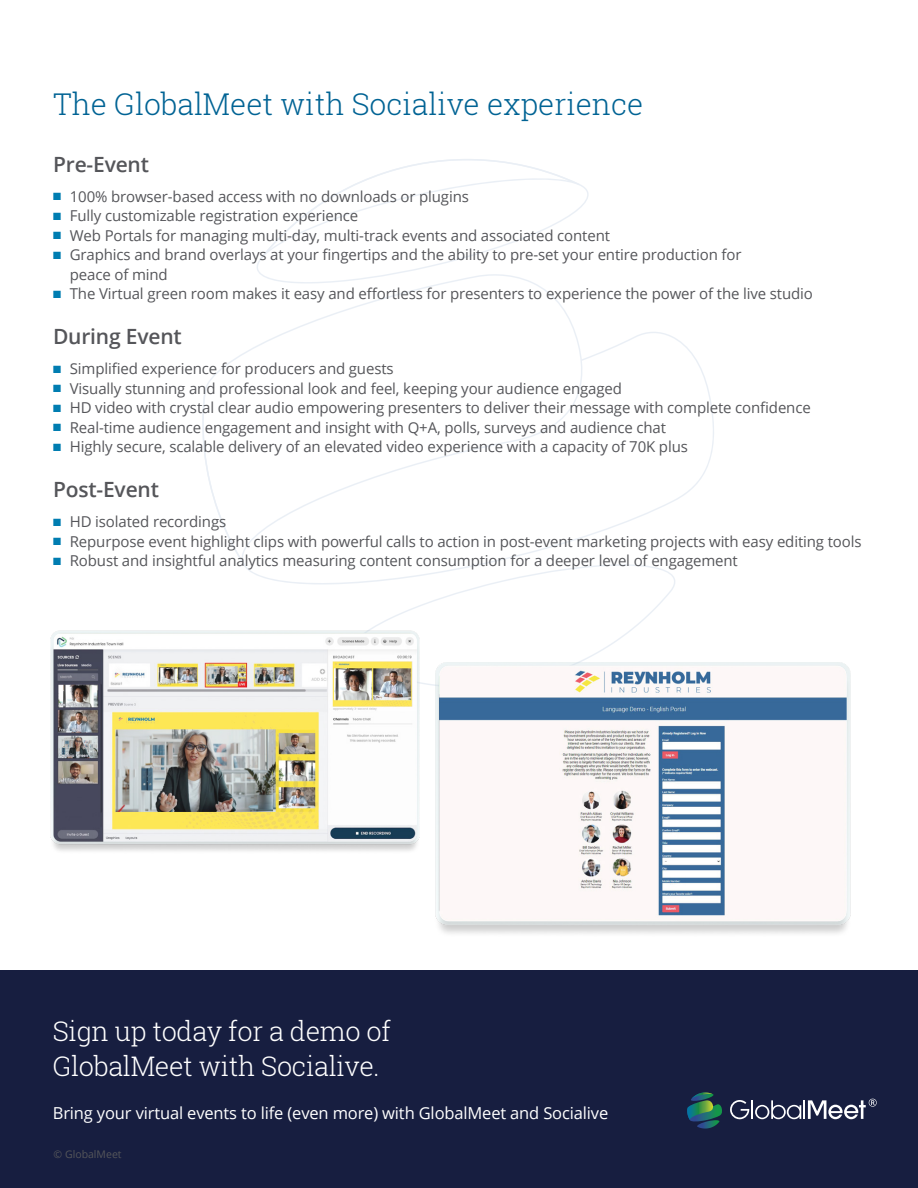
<style>
.page{position:relative;width:918px;height:1188px;background:#fff}
.page>*{position:absolute;margin:0;border:0;box-sizing:border-box;transform-origin:0 0}
.t1{font:300 30px "Roboto Slab";color:#006394}
.t2{font:300 27px/34.5px "Roboto Slab";letter-spacing:-.01em;color:#fff}
.t3{font:600 21px "Open Sans";letter-spacing:-.01em;color:#55565a}
.t4{font:16.5px "Open Sans";letter-spacing:-.01em;color:#fff}
.t5{font:15px/19.5px "Open Sans";letter-spacing:-.01em;color:#55565a}
.t6{font:10.5px "Open Sans";color:#55565a}
.s1{color:#007db1}
</style>
<div class="page">
<svg style="left:244px;top:332px;width:470px;height:253px"></svg>
<svg style="left:346px;top:564px;width:330px;height:73px"></svg>
<svg style="left:202px;top:284px;width:383px;height:282px"></svg>
<svg style="left:257px;top:159px;width:332px;height:125px"></svg>
<img style="left:50px;top:617px;width:381px;height:234px">
<img style="left:414px;top:637px;width:437px;height:297px">
<div style="left:0;top:970px;width:918px;height:218px;background:#171e40"></div>
<svg style="left:687px;top:1092px;width:35px;height:37px"></svg>
<svg style="left:730px;top:1099px;width:147px;height:21px"></svg>
<h1 class="t1" style="left:53px;top:84px;width:592px">The GlobalMeet with Socialive experience</h1>
<h3 class="t3" style="left:53px;top:150px;width:97px">Pre-Event</h3>
<p class="t5" style="left:53px;top:186px;width:417px"><span class="s1">■</span> 100% browser-based access with no downloads or plugins</p>
<p class="t5" style="left:53px;top:206px;width:307px"><span class="s1">■</span> Fully customizable registration experience</p>
<p class="t5" style="left:53px;top:225px;width:558px"><span class="s1">■</span> Web Portals for managing multi-day, multi-track events and associated content</p>
<p class="t5" style="left:70px;top:245px;width:673px;text-indent:-17px"><span class="s1">■</span> Graphics and brand overlays at your fingertips and the ability to pre-set your entire production for peace of mind</p>
<p class="t5" style="left:53px;top:284px;width:761px"><span class="s1">■</span> The Virtual green room makes it easy and effortless for presenters to experience the power of the live studio</p>
<h3 class="t3" style="left:53px;top:322px;width:130px">During Event</h3>
<p class="t5" style="left:53px;top:359px;width:342px"><span class="s1">■</span> Simplified experience for producers and guests</p>
<p class="t5" style="left:53px;top:378px;width:570px"><span class="s1">■</span> Visually stunning and professional look and feel, keeping your audience engaged</p>
<p class="t5" style="left:53px;top:398px;width:759px"><span class="s1">■</span> HD video with crystal clear audio empowering presenters to deliver their message with complete confidence</p>
<p class="t5" style="left:53px;top:417px;width:615px"><span class="s1">■</span> Real-time audience engagement and insight with Q+A, polls, surveys and audience chat</p>
<p class="t5" style="left:53px;top:437px;width:636px"><span class="s1">■</span> Highly secure, scalable delivery of an elevated video experience with a capacity of 70K plus</p>
<h3 class="t3" style="left:53px;top:475px;width:107px">Post-Event</h3>
<p class="t5" style="left:53px;top:512px;width:175px"><span class="s1">■</span> HD isolated recordings</p>
<p class="t5" style="left:53px;top:531px;width:810px"><span class="s1">■</span> Repurpose event highlight clips with powerful calls to action in post-event marketing projects with easy editing tools</p>
<p class="t5" style="left:53px;top:551px;width:686px"><span class="s1">■</span> Robust and insightful analytics measuring content consumption for a deeper level of engagement</p>
<h2 class="t2" style="left:53px;top:1013px;width:340px">Sign up today for a demo of<br>GlobalMeet with Socialive.</h2>
<p class="t4" style="left:53px;top:1102px;width:557px">Bring your virtual events to life (even more) with GlobalMeet and Socialive</p>
<p class="t6" style="left:54px;top:1147px;width:70px">© GlobalMeet</p>
</div>
